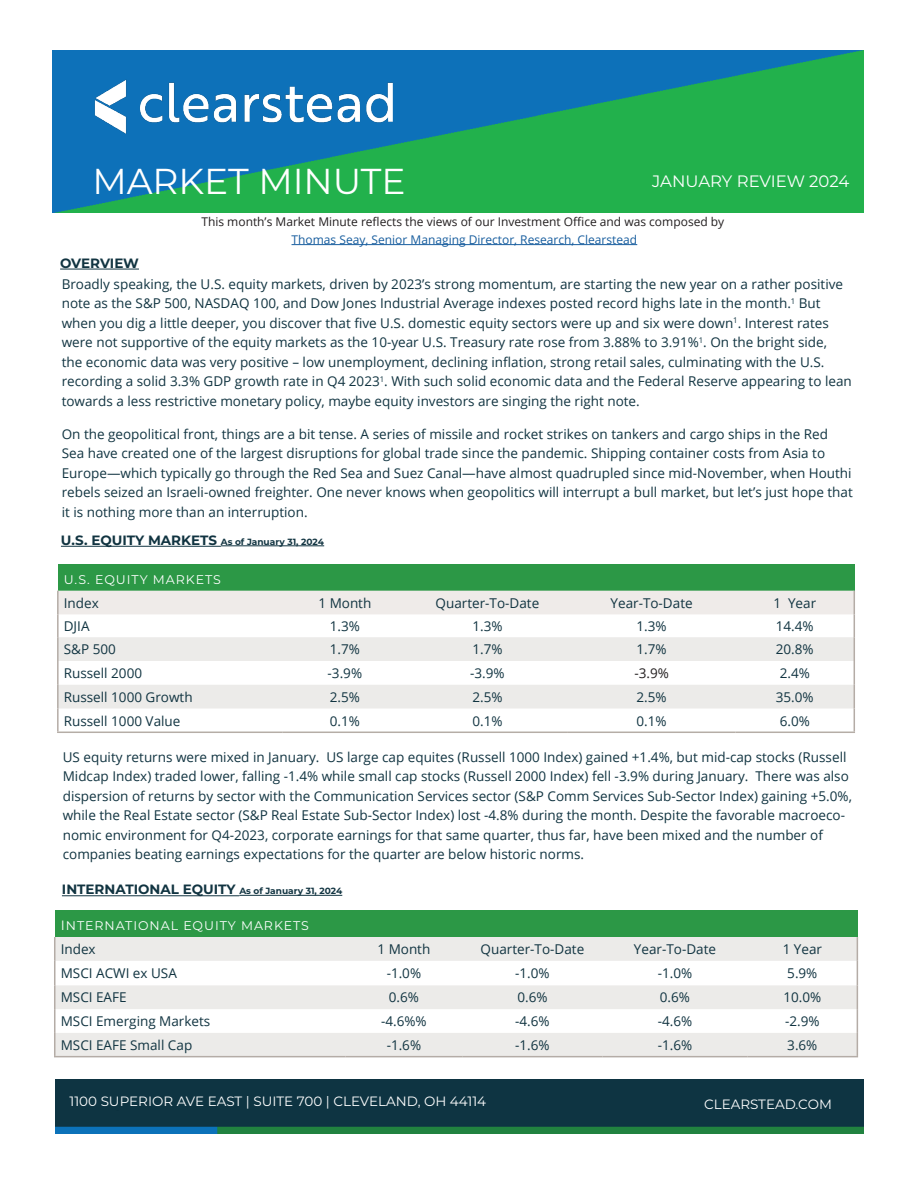
<style>
.page{position:relative;width:918px;height:1188px;background:#fff}
.page>*{position:absolute;margin:0;border:0;box-sizing:border-box;transform-origin:0 0}
.t1{font:36px "Montserrat";color:#fff}
.t2{font:16.5px "Montserrat";letter-spacing:-.005em;color:#fff}
.t3{font:13.5px/19.5px "Open Sans";color:#113441}
.t4{font:13.5px "Montserrat";color:#fff}
.t5{font:700 13.5px "Montserrat";color:#113441}
.t6{font:13.5px "Open Sans";color:#231f20}
.t7{font:12.6px "Montserrat";letter-spacing:.075em;color:#fff}
.t8{font:12px "Open Sans";color:#231f20}
.t9{font:12px "Open Sans";color:#175d9e}
.t10{font:700 9px "Montserrat";color:#113441}
.s1{font-size:13.5px}
.s2{font-size:9px}
</style>
<div class="page">
<img style="left:53px;top:51px;width:811px;height:162px">
<div style="left:58px;top:564px;width:796px;height:27px;background:#2c9846"></div>
<hr style="left:57px;top:591px;width:2px;height:23px;background:#b4aca6">
<hr style="left:57px;top:614px;width:2px;height:23px;background:#b4aca6">
<hr style="left:57px;top:637px;width:2px;height:24px;background:#b4aca6">
<hr style="left:57px;top:661px;width:2px;height:24px;background:#b4aca6">
<hr style="left:57px;top:685px;width:2px;height:24px;background:#b4aca6">
<hr style="left:57px;top:709px;width:2px;height:23px;background:#b4aca6">
<svg style="left:58px;top:591px;width:797px;height:141px"></svg>
<hr style="left:57px;top:732px;width:226px;height:1px;background:#b5ada6">
<hr style="left:283px;top:732px;width:124px;height:1px;background:#b5ada6">
<hr style="left:407px;top:732px;width:161px;height:1px;background:#b5ada6">
<hr style="left:568px;top:732px;width:167px;height:1px;background:#b5ada6">
<hr style="left:735px;top:732px;width:120px;height:1px;background:#b5ada6">
<hr style="left:61px;top:546px;width:160px;height:1px;background:#113441">
<hr style="left:221px;top:546px;width:103px;height:1px;background:#113441">
<hr style="left:60px;top:269px;width:79px;height:1px;background:#113441">
<hr style="left:292px;top:244px;width:345px;height:1px;background:#175d9e">
<img style="left:55px;top:1080px;width:809px;height:54px">
<img style="left:83px;top:71px;width:320px;height:72px">
<hr style="left:62px;top:895px;width:177px;height:1px;background:#113441">
<hr style="left:239px;top:895px;width:103px;height:1px;background:#113441">
<div style="left:55px;top:911px;width:802px;height:26px;background:#2c9846"></div>
<svg style="left:55px;top:937px;width:802px;height:119px;fill:#ecebe9"></svg>
<svg style="left:54px;top:937px;width:1px;height:119px"></svg>
<svg style="left:857px;top:937px;width:1px;height:119px"></svg>
<hr style="left:54px;top:1056px;width:292px;height:1px;background:#b4aca6">
<hr style="left:346px;top:1056px;width:116px;height:1px;background:#b4aca6">
<hr style="left:462px;top:1056px;width:141px;height:1px;background:#b4aca6">
<hr style="left:603px;top:1056px;width:144px;height:1px;background:#b4aca6">
<hr style="left:747px;top:1056px;width:111px;height:1px;background:#b4aca6">
<p class="t1" style="left:92px;top:157px;width:315px">MARKET MINUTE</p>
<p class="t2" style="left:652px;top:170px;width:199px">JANUARY REVIEW 2024</p>
<p class="t5" style="left:60px;top:253px;width:80px">OVERVIEW</p>
<p class="t8" style="left:201px;top:213px;width:524px">This month’s Market Minute reflects the views of our Investment Office and was composed by</p>
<p class="t9" style="left:292px;top:231px;width:347px">Thomas Seay, Senior Managing Director, Research, Clearstead</p>
<p class="t3" style="left:62px;top:274px;width:792px">Broadly speaking, the U.S. equity markets, driven by 2023’s strong momentum, are starting the new year on a rather positive note as the S&amp;P 500, NASDAQ 100, and Dow Jones Industrial Average indexes posted record highs late in the month.<sup>1</sup> But when you dig a little deeper, you discover that five U.S. domestic equity sectors were up and six were down<sup>1</sup>. Interest rates were not supportive of the equity markets as the 10-year U.S. Treasury rate rose from 3.88% to 3.91%<sup>1</sup>. On the bright side,<br>the economic data was very positive – low unemployment, declining inflation, strong retail sales, culminating with the U.S. recording a solid 3.3% GDP growth rate in Q4 2023<sup>1</sup>. With such solid economic data and the Federal Reserve appearing to lean towards a less restrictive monetary policy, maybe equity investors are singing the right note.</p>
<p class="t3" style="left:62px;top:424px;width:793px">On the geopolitical front, things are a bit tense. A series of missile and rocket strikes on tankers and cargo ships in the Red Sea have created one of the largest disruptions for global trade since the pandemic. Shipping container costs from Asia to Europe—which typically go through the Red Sea and Suez Canal—have almost quadrupled since mid-November, when Houthi rebels seized an Israeli-owned freighter. One never knows when geopolitics will interrupt a bull market, but let’s just hope that it is nothing more than an interruption.</p>
<p class="t10" style="left:61px;top:535px;width:264px"><span class="s1">U.S. EQUITY MARKETS</span> As of January 31, 2024</p>
<p class="t7" style="left:64px;top:570px;width:158px">U.S. EQUITY MARKETS</p>
<p class="t3" style="left:64px;top:593px;width:36px">Index</p>
<p class="t3" style="left:318px;top:593px;width:54px">1 Month</p>
<p class="t3" style="left:436px;top:593px;width:105px">Quarter-To-Date</p>
<p class="t3" style="left:611px;top:593px;width:84px">Year-To-Date</p>
<p class="t3" style="left:773px;top:593px;width:44px">1 Year</p>
<p class="t3" style="left:64px;top:616px;width:27px">DJIA</p>
<p class="t3" style="left:330px;top:616px;width:32px">1.3%</p>
<p class="t3" style="left:472px;top:616px;width:32px">1.3%</p>
<p class="t3" style="left:637px;top:616px;width:32px">1.3%</p>
<p class="t3" style="left:776px;top:616px;width:39px">14.4%</p>
<p class="t3" style="left:64px;top:639px;width:54px">S&amp;P 500</p>
<p class="t3" style="left:330px;top:639px;width:32px">1.7%</p>
<p class="t3" style="left:472px;top:639px;width:32px">1.7%</p>
<p class="t3" style="left:637px;top:639px;width:32px">1.7%</p>
<p class="t3" style="left:776px;top:639px;width:39px">20.8%</p>
<p class="t3" style="left:64px;top:663px;width:80px">Russell 2000</p>
<p class="t3" style="left:328px;top:663px;width:36px">-3.9%</p>
<p class="t3" style="left:470px;top:663px;width:36px">-3.9%</p>
<p class="t6" style="left:634px;top:664px;width:36px">-3.9%</p>
<p class="t3" style="left:780px;top:663px;width:32px">2.4%</p>
<p class="t3" style="left:64px;top:687px;width:130px">Russell 1000 Growth</p>
<p class="t3" style="left:330px;top:687px;width:32px">2.5%</p>
<p class="t3" style="left:472px;top:687px;width:32px">2.5%</p>
<p class="t3" style="left:637px;top:687px;width:32px">2.5%</p>
<p class="t3" style="left:776px;top:687px;width:39px">35.0%</p>
<p class="t3" style="left:64px;top:711px;width:118px">Russell 1000 Value</p>
<p class="t3" style="left:330px;top:711px;width:32px">0.1%</p>
<p class="t3" style="left:472px;top:711px;width:32px">0.1%</p>
<p class="t3" style="left:637px;top:711px;width:32px">0.1%</p>
<p class="t3" style="left:780px;top:711px;width:32px">6.0%</p>
<p class="t3" style="left:63px;top:747px;width:791px">US equity returns were mixed in January. US large cap equites (Russell 1000 Index) gained +1.4%, but mid-cap stocks (Russell Midcap Index) traded lower, falling -1.4% while small cap stocks (Russell 2000 Index) fell -3.9% during January. There was also dispersion of returns by sector with the Communication Services sector (S&amp;P Comm Services Sub-Sector Index) gaining +5.0%, while the Real Estate sector (S&amp;P Real Estate Sub-Sector Index) lost -4.8% during the month. Despite the favorable macroeco&shy;nomic environment for Q4-2023, corporate earnings for that same quarter, thus far, have been mixed and the number of companies beating earnings expectations for the quarter are below historic norms.</p>
<p class="t5" style="left:62px;top:880px;width:282px">INTERNATIONAL EQUITY <span class="s2">As of January 31, 2024</span></p>
<p class="t7" style="left:61px;top:917px;width:250px"><span class="s1">I</span>NTERNATIONAL EQUITY MARKETS</p>
<p class="t3" style="left:61px;top:939px;width:36px">Index</p>
<p class="t3" style="left:377px;top:939px;width:54px">1 Month</p>
<p class="t3" style="left:481px;top:939px;width:105px">Quarter-To-Date</p>
<p class="t3" style="left:634px;top:939px;width:84px">Year-To-Date</p>
<p class="t3" style="left:783px;top:939px;width:41px">1 Year</p>
<p class="t3" style="left:61px;top:963px;width:118px">MSCI ACWI ex USA</p>
<p class="t3" style="left:387px;top:963px;width:36px">-1.0%</p>
<p class="t3" style="left:515px;top:963px;width:36px">-1.0%</p>
<p class="t3" style="left:658px;top:963px;width:36px">-1.0%</p>
<p class="t3" style="left:787px;top:963px;width:32px">5.9%</p>
<p class="t3" style="left:61px;top:987px;width:67px">MSCI EAFE</p>
<p class="t3" style="left:389px;top:987px;width:32px">0.6%</p>
<p class="t3" style="left:517px;top:987px;width:32px">0.6%</p>
<p class="t3" style="left:660px;top:987px;width:32px">0.6%</p>
<p class="t3" style="left:783px;top:987px;width:39px">10.0%</p>
<p class="t3" style="left:61px;top:1011px;width:151px">MSCI Emerging Markets</p>
<p class="t3" style="left:381px;top:1011px;width:47px">-4.6%%</p>
<p class="t3" style="left:515px;top:1011px;width:36px">-4.6%</p>
<p class="t3" style="left:658px;top:1011px;width:36px">-4.6%</p>
<p class="t3" style="left:785px;top:1011px;width:36px">-2.9%</p>
<p class="t3" style="left:61px;top:1035px;width:133px">MSCI EAFE Small Cap</p>
<p class="t3" style="left:387px;top:1035px;width:36px">-1.6%</p>
<p class="t3" style="left:515px;top:1035px;width:36px">-1.6%</p>
<p class="t3" style="left:658px;top:1035px;width:36px">-1.6%</p>
<p class="t3" style="left:787px;top:1035px;width:32px">3.6%</p>
<p class="t4" style="left:70px;top:1092px;width:418px">1100 SUPERIOR AVE EAST | SUITE 700 | CLEVELAND, OH 44114</p>
<p class="t4" style="left:704px;top:1095px;width:129px">CLEARSTEAD.COM</p>
</div>
